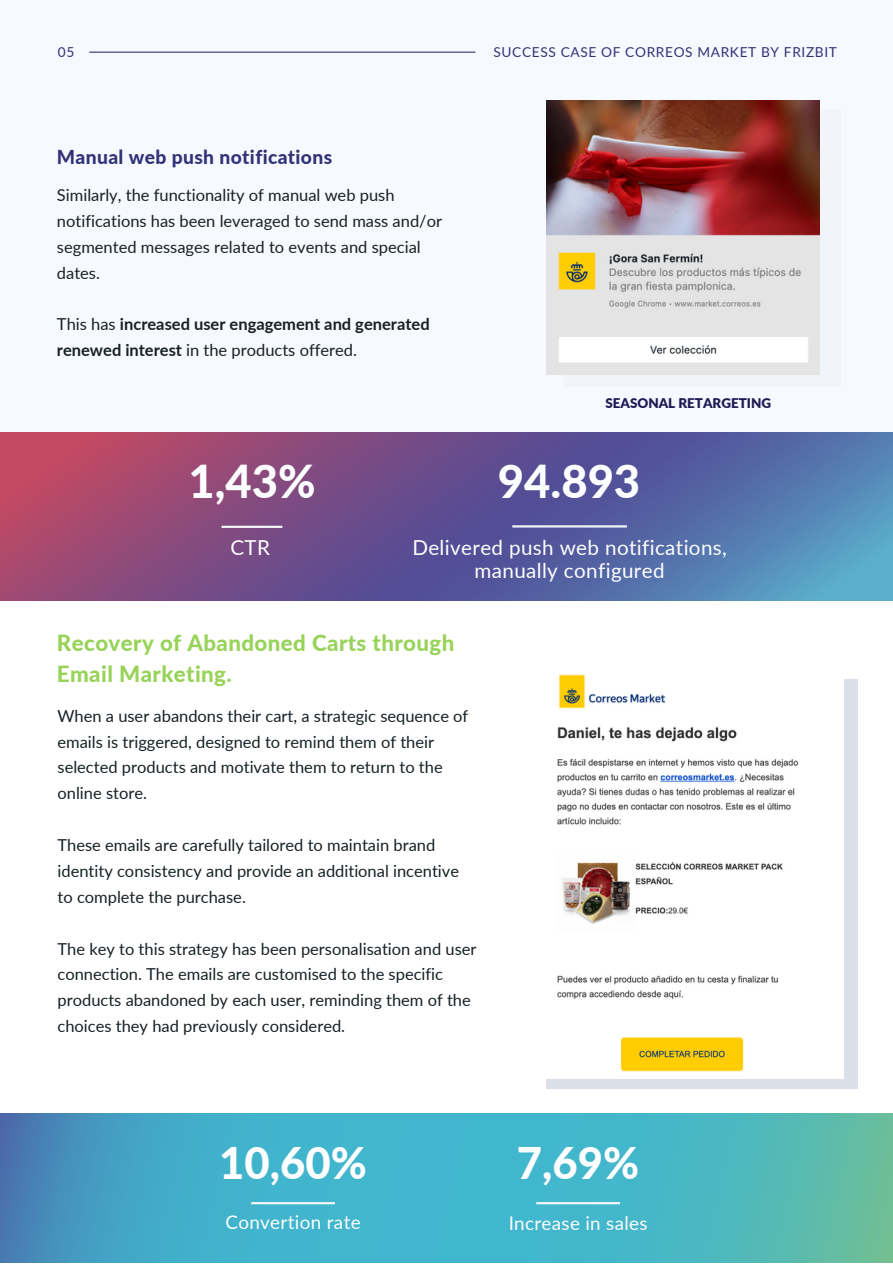
<style>
.page{position:relative;width:893px;height:1264px;background:#fff}
.page>*{position:absolute;margin:0;border:0;box-sizing:border-box;transform-origin:0 0}
.t1{font:800 45.3px "Lato";color:#fdfeff}
.t2{font:800 43.65px "Lato";color:#fdfeff}
.t3{font:800 22.2px/30.3px "Lato";letter-spacing:.02em;color:#98d359}
.t4{font:20.55px/23.1px "Lato";letter-spacing:.02em;color:#fdfeff;text-align:center}
.t5{font:800 19.2px "Lato";letter-spacing:.02em;color:#323277}
.t6{font:18.9px "Lato";letter-spacing:.02em;color:#fdfeff}
.t7{font:18.75px "Lato";letter-spacing:.02em;color:#fdfeff}
.t8{font:16.5px/25.8px "Lato";color:#182125}
.t9{font:700 16.5px/25.8px "Lato";color:#182125}
.t10{font:13.65px "Lato";letter-spacing:.045em;color:#323277}
.t11{font:900 13.35px "Lato";color:#1f1b55}
.s1{font-weight:400}
</style>
<div class="page">
<div style="left:0;top:0;width:892px;height:509px;background:#f6f9ff"></div>
<svg style="left:0;top:432px;width:892px;height:169px;background:#6f5b91"></svg>
<div style="left:563px;top:109px;width:278px;height:277px;background:#f1f4f9"></div>
<img style="left:546px;top:100px;width:273px;height:274px">
<svg style="left:0;top:1113px;width:892px;height:149px;background:#47b0c2"></svg>
<hr style="left:221px;top:525px;width:61px;height:3px;background:#f1f4f9">
<hr style="left:512px;top:525px;width:115px;height:2px;background:#f1f4f9">
<div style="left:546px;top:680px;width:312px;height:408px;background:#dadfe8"></div>
<img style="left:546px;top:674px;width:297px;height:404px">
<hr style="left:536px;top:1201px;width:84px;height:3px;background:#f1f4f9">
<hr style="left:251px;top:1201px;width:84px;height:3px;background:#f1f4f9">
<hr style="left:89px;top:52px;width:386px;height:1px;background:#323277">
<p class="t10" style="left:58px;top:43px;width:18px">05</p>
<p class="t5" style="left:57px;top:145px;width:277px">Manual web push notifications</p>
<p class="t8" style="left:57px;top:182px;width:386px">Similarly, the functionality of manual web push notifications has been leveraged to send mass and/or segmented messages related to events and special dates.</p>
<p class="t9" style="left:57px;top:311px;width:374px"><span class="s1">This has</span> increased user engagement and generated renewed interest <span class="s1">in the products offered.</span></p>
<p class="t10" style="left:493px;top:43px;width:345px">SUCCESS CASE OF CORREOS MARKET BY FRIZBIT</p>
<p class="t11" style="left:605px;top:395px;width:167px">SEASONAL RETARGETING</p>
<p class="t1" style="left:188px;top:453px;width:129px">1,43%</p>
<p class="t4" style="left:230px;top:535px;width:41px">CTR</p>
<p class="t1" style="left:498px;top:453px;width:144px">94.893</p>
<p class="t4" style="left:412px;top:535px;width:316px">Delivered push web notifications, manually configured</p>
<p class="t3" style="left:57px;top:627px;width:399px">Recovery of Abandoned Carts through<br>Email Marketing.</p>
<p class="t8" style="left:58px;top:702px;width:412px">When a user abandons their cart, a strategic sequence of emails is triggered, designed to remind them of their selected products and motivate them to return to the online store.</p>
<p class="t8" style="left:58px;top:831px;width:403px">These emails are carefully tailored to maintain brand identity consistency and provide an additional incentive to complete the purchase.</p>
<p class="t8" style="left:58px;top:935px;width:420px">The key to this strategy has been personalisation and user connection. The emails are customised to the specific products abandoned by each user, reminding them of the choices they had previously considered.</p>
<p class="t2" style="left:219px;top:1136px;width:149px">10,60%</p>
<p class="t2" style="left:517px;top:1136px;width:124px">7,69%</p>
<p class="t6" style="left:225px;top:1210px;width:137px">Convertion rate</p>
<p class="t7" style="left:508px;top:1210px;width:140px">Increase in sales</p>
</div>
